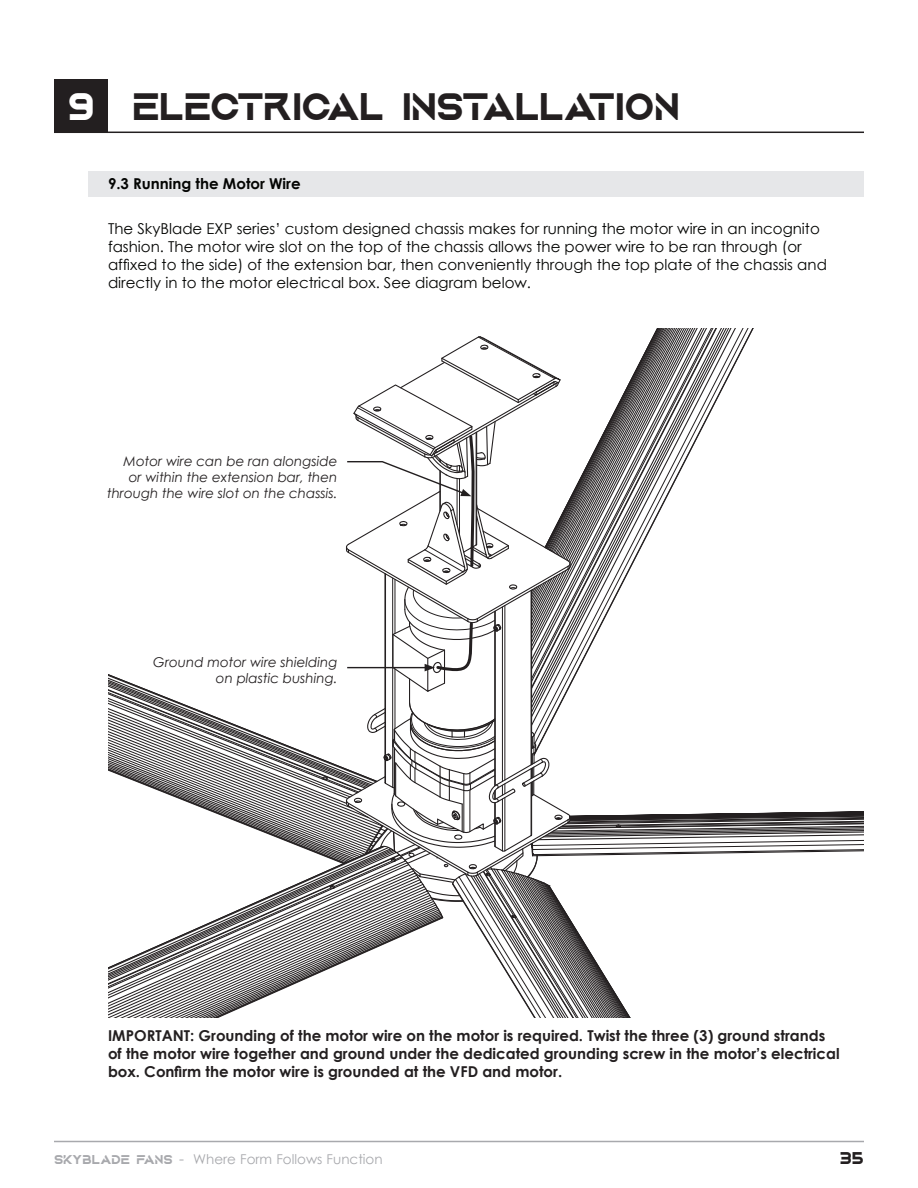
<style>
.page{position:relative;width:918px;height:1188px;background:#fff}
.page>*{position:absolute;margin:0;border:0;box-sizing:border-box;transform-origin:0 0}
.t1{font:700 40.5px "Aquire";letter-spacing:-.02em;color:#231f20}
.t2{font:700 18px "Aquire";color:#231f20}
.t3{font:15px/18px "Century Gothic";color:#040503}
.t4{font:700 15px/18px "Century Gothic";color:#231f20}
.t5{font:700 15px "Century Gothic";color:#040503}
.t6{font:14.85px "Tahoma";color:#040503}
.t7{font:italic 13.5px/16.2px "Century Gothic";color:#231f20;text-align:right}
.t8{font:13.5px "Century Gothic";color:#a8a9ad}
.s1{color:#fff}
.s2{font-family:"Aquire";font-weight:700}
.s3{font-size:15px}
</style>
<div class="page">
<hr style="left:54px;top:1141px;width:810px;height:1px;background:#a8a9ad">
<svg style="left:103px;top:1160px;width:6px;height:2px"></svg>
<svg style="left:146px;top:1160px;width:6px;height:2px"></svg>
<div style="left:54px;top:79px;width:54px;height:54px;background:#231f20"></div>
<hr style="left:54px;top:132px;width:810px;height:1px;background:#231f20">
<div style="left:88px;top:172px;width:776px;height:25px;background:#e6e7e9"></div>
<svg style="left:108px;top:329px;width:756px;height:688px"></svg>
<div style="left:489px;top:111px;width:17px;height:6px;background:#231f20"></div>
<div style="left:573px;top:111px;width:17px;height:6px;background:#231f20"></div>
<div style="left:333px;top:111px;width:17px;height:6px;background:#231f20"></div>
<h1 class="t1" style="left:68px;top:82px;width:118px"><span class="s1">9</span> ELECT</h1>
<h1 class="t1" style="left:263px;top:82px;width:66px">RICAL</h1>
<h1 class="t1" style="left:402px;top:82px;width:25px">INSTALLAT</h1>
<h1 class="t1" style="left:615px;top:82px;width:36px">ION</h1>
<p class="t5" style="left:108px;top:172px;width:194px">9.3 Running the Motor Wire</p>
<p class="t3" style="left:108px;top:219px;width:720px">The SkyBlade EXP series’ custom designed chassis makes for running the motor wire in an incognito fashion. The motor wire slot on the top of the chassis allows the power wire to be ran through (or affixed to the side) of the extension bar, then conveniently through the top plate of the chassis and directly in to the motor electrical box. See diagram below.</p>
<p class="t6" style="left:502px;top:281px;width:10px">3</p>
<p class="t6" style="left:205px;top:281px;width:10px">4</p>
<p class="t7" style="left:107px;top:452px;width:232px">Motor wire can be ran alongside<br>or within the extension bar, then through the wire slot on the chassis.</p>
<p class="t7" style="left:153px;top:654px;width:186px">Ground motor wire shielding on plastic bushing.</p>
<p class="t4" style="left:108px;top:1026px;width:733px">IMPORTANT: Grounding of the motor wire on the motor is required. Twist the three (3) ground strands of the motor wire together and ground under the dedicated grounding screw in the motor’s electrical box. Confirm the motor wire is grounded at the VFD and motor.</p>
<p class="t8" style="left:54px;top:1149px;width:330px"><span class="s2">SKYBLADE FANS</span> <span class="s3">-</span> Where Form Follows Function</p>
<p class="t2" style="left:840px;top:1147px;width:26px">35</p>
</div>
